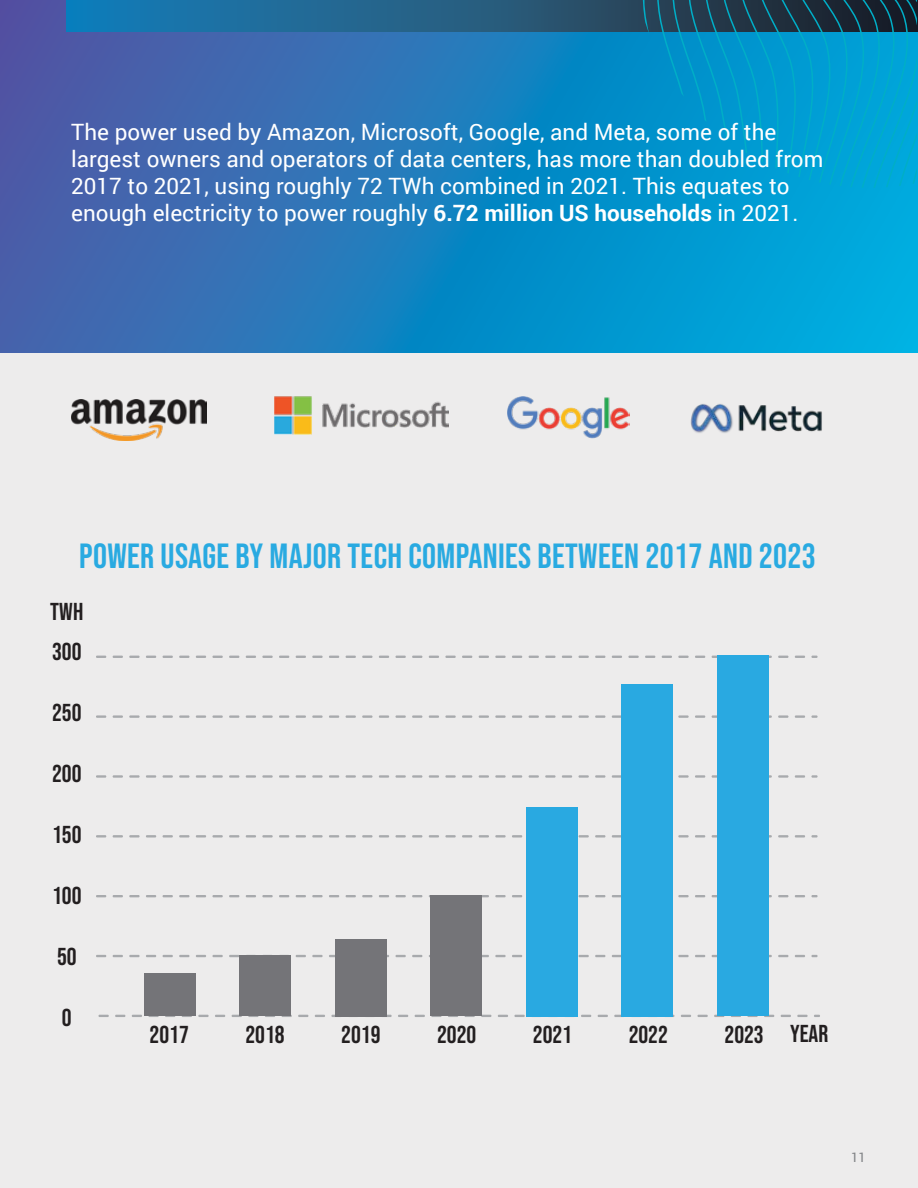
<style>
.page{position:relative;width:918px;height:1188px;background:#edecec}
.page>*{position:absolute;margin:0;border:0;box-sizing:border-box;transform-origin:0 0}
.t1{font:34.95px "Bebas Neue";letter-spacing:.01em;color:#29aae1}
.t2{font:24.45px "Bebas Neue";color:#231f20}
.t3{font:22.5px/27px "Roboto";color:#fff}
.t4{font:13.05px "Roboto";color:#808285}
.s1{font-weight:700}
</style>
<div class="page">
<svg style="left:0;top:0;width:918px;height:352px;background:#217dbe"></svg>
<svg style="left:66px;top:0;width:852px;height:32px;background:#20658e"></svg>
<svg style="left:96px;top:955px;width:722px;height:2px"></svg>
<svg style="left:96px;top:895px;width:722px;height:2px"></svg>
<svg style="left:96px;top:835px;width:722px;height:3px"></svg>
<svg style="left:96px;top:775px;width:722px;height:3px"></svg>
<svg style="left:96px;top:715px;width:722px;height:3px"></svg>
<svg style="left:96px;top:656px;width:722px;height:2px"></svg>
<svg style="left:98px;top:1015px;width:722px;height:2px"></svg>
<div style="left:144px;top:974px;width:52px;height:42px;background:#747478"></div>
<div style="left:239px;top:956px;width:52px;height:60px;background:#747478"></div>
<div style="left:335px;top:939px;width:52px;height:77px;background:#747478"></div>
<div style="left:430px;top:896px;width:52px;height:120px;background:#747478"></div>
<div style="left:526px;top:807px;width:52px;height:209px;background:#29a9e1"></div>
<div style="left:621px;top:684px;width:52px;height:332px;background:#29a9e1"></div>
<div style="left:717px;top:656px;width:52px;height:360px;background:#29a9e1"></div>
<img style="left:690px;top:404px;width:132px;height:29px">
<img style="left:507px;top:397px;width:123px;height:41px">
<img style="left:274px;top:396px;width:175px;height:39px">
<img style="left:71px;top:400px;width:136px;height:41px">
<svg style="left:642px;top:0;width:274px;height:188px;background:#048bba"></svg>
<p class="t3" style="left:71px;top:117px;width:754px">The power used by Amazon, Microsoft, Google, and Meta, some of the largest owners and operators of data centers, has more than doubled from 2017 to 2021, using roughly 72 TWh combined in 2021. This equates to enough electricity to power roughly <span class="s1">6.72 million US households</span> in 2021.</p>
<h1 class="t1" style="left:79px;top:536px;width:738px">POWER USAGE BY MAJOR TECH COMPANIES BETWEEN 2017 AND 2023</h1>
<p class="t2" style="left:50px;top:597px;width:35px">TWH</p>
<p class="t2" style="left:52px;top:638px;width:31px">300</p>
<p class="t2" style="left:52px;top:699px;width:31px">250</p>
<p class="t2" style="left:52px;top:760px;width:31px">200</p>
<p class="t2" style="left:52px;top:821px;width:31px">150</p>
<p class="t2" style="left:52px;top:882px;width:31px">100</p>
<p class="t2" style="left:57px;top:943px;width:21px">50</p>
<p class="t2" style="left:62px;top:1004px;width:11px">0</p>
<p class="t2" style="left:150px;top:1021px;width:41px">2017</p>
<p class="t2" style="left:245px;top:1021px;width:41px">2018</p>
<p class="t2" style="left:341px;top:1021px;width:41px">2019</p>
<p class="t2" style="left:437px;top:1021px;width:41px">2020</p>
<p class="t2" style="left:533px;top:1021px;width:41px">2021</p>
<p class="t2" style="left:629px;top:1021px;width:41px">2022</p>
<p class="t2" style="left:725px;top:1021px;width:41px">2023</p>
<p class="t2" style="left:790px;top:1020px;width:40px">YEAR</p>
<p class="t4" style="left:851px;top:1149px;width:16px">11</p>
</div>
